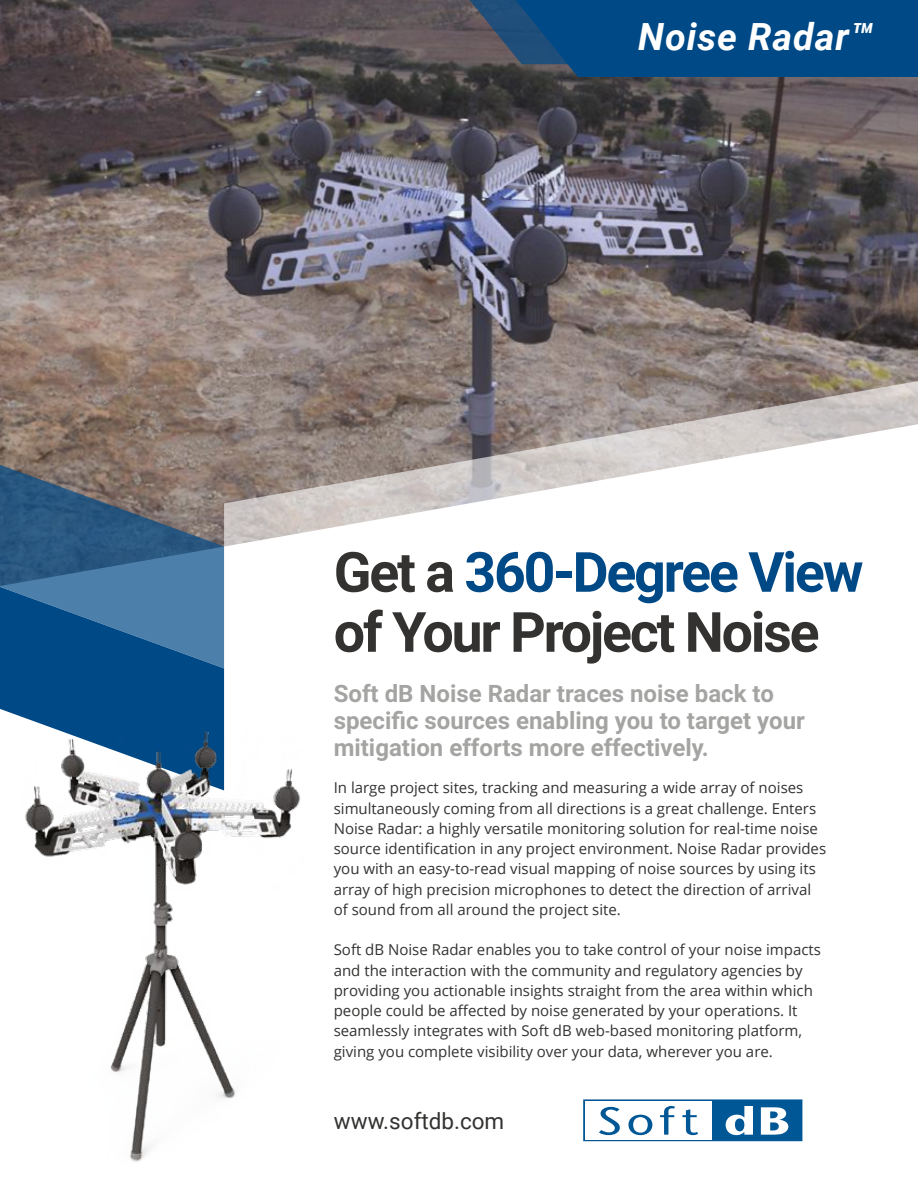
<style>
.page{position:relative;width:918px;height:1188px;background:#fff}
.page>*{position:absolute;margin:0;border:0;box-sizing:border-box;transform-origin:0 0}
.t1{font:700 55.5px/60px "Roboto";letter-spacing:-.04em;color:#333231}
.t2{font:italic 700 37.5px "Roboto";letter-spacing:.025em;color:#fff}
.t3{font:700 24px/27px "Roboto";color:#a4a4a3}
.t4{font:22.5px "Roboto";color:#333231}
.t5{font:15px/20.2px "Open Sans";color:#333231}
.s1{color:#004987}
</style>
<div class="page">
<img style="left:0;top:0;width:918px;height:586px">
<svg style="left:0;top:460px;width:224px;height:127px;background:#4f6880"></svg>
<svg style="left:0;top:587px;width:224px;height:142px;background:#1a5b93"></svg>
<svg style="left:224px;top:379px;width:694px;height:168px"></svg>
<img style="left:25px;top:729px;width:276px;height:433px">
<svg style="left:583px;top:1099px;width:219px;height:42px"></svg>
<svg style="left:425px;top:0;width:493px;height:77px;background:#114b7d"></svg>
<h2 class="t2" style="left:638px;top:10px;width:236px">Noise Radar™</h2>
<h1 class="t1" style="left:334px;top:540px;width:531px">Get a <span class="s1">360-Degree View </span>of Your Project Noise</h1>
<h3 class="t3" style="left:334px;top:679px;width:473px">Soft dB Noise Radar traces noise back to specific sources enabling you to target your mitigation efforts more effectively.</h3>
<p class="t5" style="left:334px;top:777px;width:494px">In large project sites, tracking and measuring a wide array of noises simultaneously coming from all directions is a great challenge. Enters Noise Radar: a highly versatile monitoring solution for real-time noise source identification in any project environment. Noise Radar provides you with an easy-to-read visual mapping of noise sources by using its array of high precision microphones to detect the direction of arrival of sound from all around the project site.</p>
<p class="t5" style="left:334px;top:939px;width:489px">Soft dB Noise Radar enables you to take control of your noise impacts and the interaction with the community and regulatory agencies by providing you actionable insights straight from the area within which people could be affected by noise generated by your operations. It seamlessly integrates with Soft dB web-based monitoring platform, giving you complete visibility over your data, wherever you are.</p>
<h3 class="t4" style="left:334px;top:1105px;width:172px">www.softdb.com</h3>
</div>
